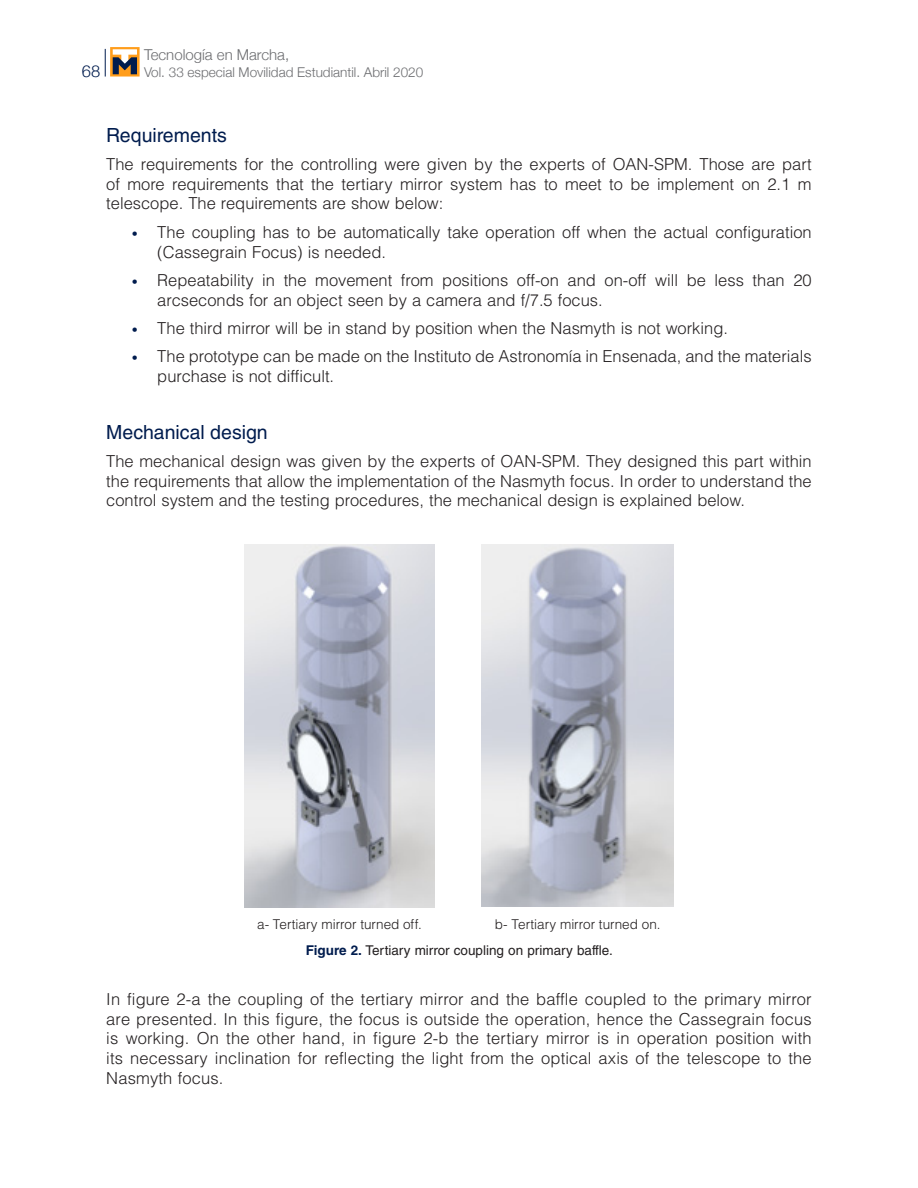
<style>
.page{position:relative;width:918px;height:1188px;background:#fff}
.page>*{position:absolute;margin:0;border:0;box-sizing:border-box;transform-origin:0 0}
._7subtitulo{font:19.5px "Helvetica LT Std";color:#001c4e}
._6texto{font:300 16.5px/19.8px "Helvetica LT Std";color:#231f20;text-align:justify}
.t1{font:300 16.5px "Helvetica Neue";color:#001c4e}
.t2{font:300 15px "Helvetica Neue";color:#6c6d70}
.Textos_tablas{font:300 13.5px "Helvetica LT Std";color:#231f20}
.titulofiguras{font:13.5px "Helvetica LT Std";color:#231f20}
.t3{font:300 13.5px "Helvetica Neue";color:#6c6d70}
.s1{font-size:12px;color:#001c4e}
.s2{font-weight:700;color:#001c4e}
</style>
<div class="page">
<svg style="left:105px;top:49px;width:1px;height:28px"></svg>
<svg style="left:110px;top:47px;width:30px;height:30px"></svg>
<svg style="left:113px;top:49px;width:24px;height:25px"></svg>
<img style="left:244px;top:544px;width:191px;height:363px">
<img style="left:482px;top:545px;width:192px;height:361px">
<p class="t2" style="left:144px;top:43px;width:147px">Tecnología en Marcha,</p>
<p class="t1" style="left:82px;top:57px;width:20px">68</p>
<p class="t3" style="left:144px;top:61px;width:281px">Vol. 33 especial Movilidad Estudiantil. Abril 2020</p>
<p class="_7subtitulo" style="left:106px;top:123px;width:122px">Requirements</p>
<p class="_6texto" style="left:106px;top:154px;width:707px">The requirements for the controlling were given by the experts of OAN-SPM. Those are part of more requirements that the tertiary mirror system has to meet to be implement on 2.1 m telescope. The requirements are show below:</p>
<p class="_6texto" style="left:157px;top:222px;width:656px;text-indent:-26px"><span class="s1">•</span> The coupling has to be automatically take operation off when the actual configuration (Cassegrain Focus) is needed.</p>
<p class="_6texto" style="left:157px;top:270px;width:656px;text-indent:-26px"><span class="s1">•</span> Repeatability in the movement from positions off-on and on-off will be less than 20 arcseconds for an object seen by a camera and f/7.5 focus.</p>
<p class="_6texto" style="left:132px;top:318px;width:598px"><span class="s1">•</span> The third mirror will be in stand by position when the Nasmyth is not working.</p>
<p class="_6texto" style="left:157px;top:346px;width:656px;text-indent:-26px"><span class="s1">•</span> The prototype can be made on the Instituto de Astronomía in Ensenada, and the materials purchase is not difficult.</p>
<p class="_7subtitulo" style="left:106px;top:420px;width:163px">Mechanical design</p>
<p class="_6texto" style="left:106px;top:451px;width:707px">The mechanical design was given by the experts of OAN-SPM. They designed this part within the requirements that allow the implementation of the Nasmyth focus. In order to understand the control system and the testing procedures, the mechanical design is explained below.</p>
<p class="Textos_tablas" style="left:257px;top:915px;width:166px">a- Tertiary mirror turned off.</p>
<p class="Textos_tablas" style="left:495px;top:915px;width:167px">b- Tertiary mirror turned on.</p>
<p class="titulofiguras" style="left:306px;top:943px;width:309px"><span class="s2">Figure 2.</span> Tertiary mirror coupling on primary baffle.</p>
<p class="_6texto" style="left:106px;top:989px;width:707px">In figure 2-a the coupling of the tertiary mirror and the baffle coupled to the primary mirror are presented. In this figure, the focus is outside the operation, hence the Cassegrain focus is working. On the other hand, in figure 2-b the tertiary mirror is in operation position with its necessary inclination for reflecting the light from the optical axis of the telescope to the Nasmyth focus.</p>
</div>
